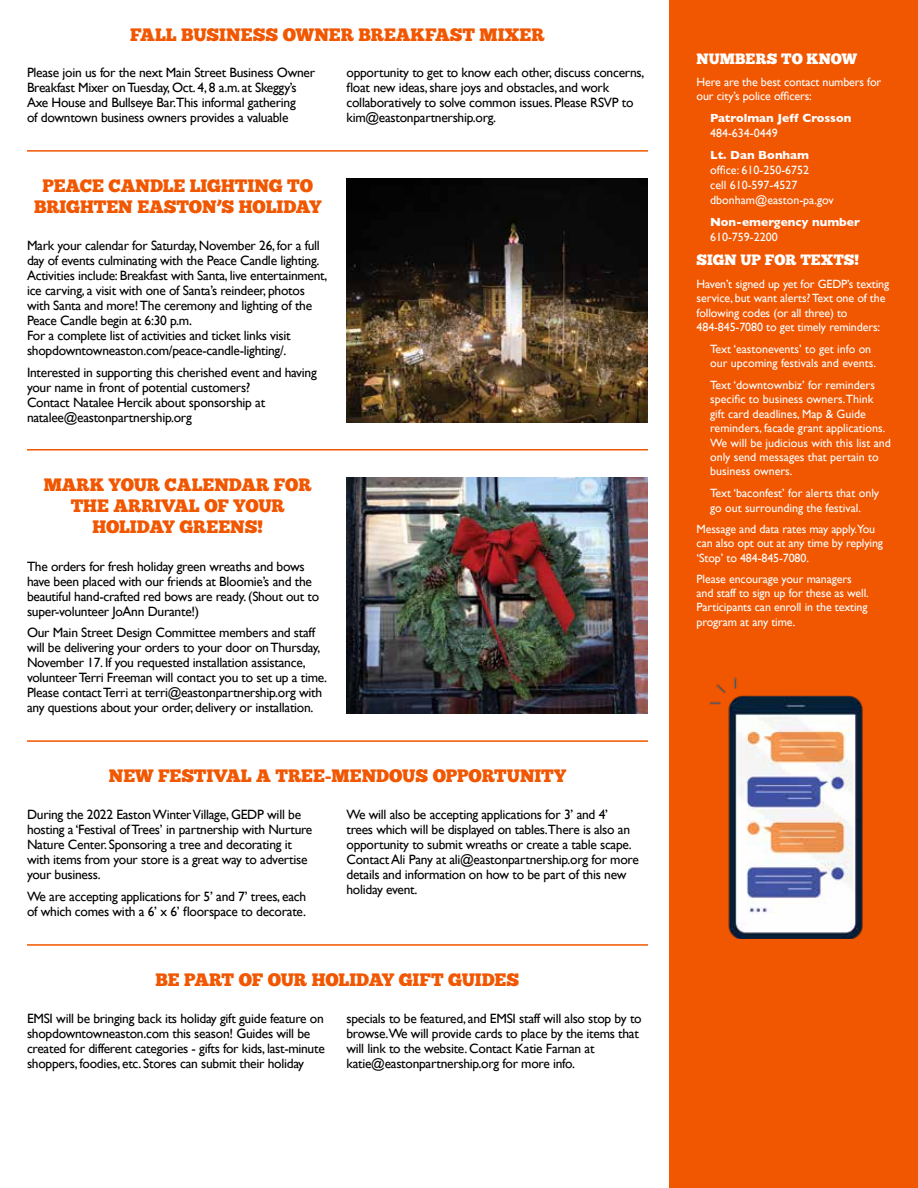
<style>
.page{position:relative;width:918px;height:1188px;background:#fff}
.page>*{position:absolute;margin:0;border:0;box-sizing:border-box;transform-origin:0 0}
.t1{font:18px/21px "Chunk Five";letter-spacing:-.005em;color:#f15600;text-align:center}
.t2{font:15px "Chunk Five";color:#fff}
.t3{font:13.5px/15px "Gill Sans";letter-spacing:-.02em;color:#000}
.t4{font:12px/14.4px "Gill Sans";letter-spacing:-.01em;color:#fff}
.t5{font:700 12px "Gill Sans";color:#fff}
</style>
<div class="page">
<div style="left:670px;top:0;width:248px;height:1188px;background:#f15600"></div>
<img style="left:709px;top:677px;width:154px;height:262px">
<hr style="left:27px;top:449px;width:621px;height:2px;background:#f15600">
<hr style="left:27px;top:150px;width:621px;height:2px;background:#f15600">
<hr style="left:27px;top:740px;width:621px;height:2px;background:#f15600">
<img style="left:346px;top:179px;width:302px;height:243px">
<img style="left:346px;top:478px;width:302px;height:235px">
<hr style="left:27px;top:944px;width:621px;height:2px;background:#f15600">
<h1 class="t1" style="left:130px;top:24px;width:416px">FALL BUSINESS OWNER BREAKFAST MIXER</h1>
<p class="t3" style="left:27px;top:65px;width:290px">Please join us for the next Main Street Business Owner Breakfast Mixer on Tuesday, Oct. 4, 8 a.m. at Skeggy’s Axe House and Bullseye Bar.This informal gathering<br>of downtown business owners provides a valuable</p>
<p class="t3" style="left:347px;top:65px;width:299px">opportunity to get to know each other, discuss concerns, float new ideas, share joys and obstacles, and work collaboratively to solve common issues. Please RSVP to kim@eastonpartnership.org.</p>
<h1 class="t1" style="left:34px;top:175px;width:289px">PEACE CANDLE LIGHTING TO<br>BRIGHTEN EASTON’S HOLIDAY</h1>
<p class="t3" style="left:27px;top:238px;width:302px">Mark your calendar for Saturday, November 26, for a full day of events culminating with the Peace Candle lighting.<br>Activities include: Breakfast with Santa, live entertainment, ice carving, a visit with one of Santa’s reindeer, photos with Santa and more! The ceremony and lighting of the Peace Candle begin at 6:30 p.m.<br>For a complete list of activities and ticket links visit shopdowntowneaston.com/peace-candle-lighting/.</p>
<p class="t3" style="left:27px;top:365px;width:291px">Interested in supporting this cherished event and having your name in front of potential customers?<br>Contact Natalee Hercik about sponsorship at natalee@eastonpartnership.org</p>
<h1 class="t1" style="left:44px;top:474px;width:270px">MARK YOUR CALENDAR FOR<br>THE ARRIVAL OF YOUR<br>HOLIDAY GREENS!</h1>
<p class="t3" style="left:27px;top:558px;width:294px">The orders for fresh holiday green wreaths and bows have been placed with our friends at Bloomie’s and the beautiful hand-crafted red bows are ready. (Shout out to super-volunteer JoAnn Durante!)</p>
<p class="t3" style="left:27px;top:625px;width:302px">Our Main Street Design Committee members and staff will be delivering your orders to your door on Thursday, November 17. If you requested installation assistance, volunteer Terri Freeman will contact you to set up a time.<br>Please contact Terri at terri@eastonpartnership.org with any questions about your order, delivery or installation.</p>
<h1 class="t1" style="left:109px;top:766px;width:459px">NEW FESTIVAL A TREE-MENDOUS OPPORTUNITY</h1>
<p class="t3" style="left:27px;top:807px;width:287px">During the 2022 Easton Winter Village, GEDP will be hosting a ‘Festival of Trees’ in partnership with Nurture Nature Center. Sponsoring a tree and decorating it with items from your store is a great way to advertise your business.</p>
<p class="t3" style="left:27px;top:889px;width:281px">We are accepting applications for 5’ and 7’ trees, each of which comes with a 6’ x 6’ floorspace to decorate.</p>
<p class="t3" style="left:347px;top:807px;width:294px">We will also be accepting applications for 3’ and 4’<br>trees which will be displayed on tables.There is also an opportunity to submit wreaths or create a table scape.<br>Contact Ali Pany at ali@eastonpartnership.org for more details and information on how to be part of this new holiday event.</p>
<h1 class="t1" style="left:156px;top:969px;width:365px">BE PART OF OUR HOLIDAY GIFT GUIDES</h1>
<p class="t3" style="left:27px;top:1011px;width:299px">EMSI will be bringing back its holiday gift guide feature on shopdowntowneaston.com this season! Guides will be created for different categories - gifts for kids, last-minute shoppers, foodies, etc. Stores can submit their holiday</p>
<p class="t3" style="left:347px;top:1011px;width:297px">specials to be featured, and EMSI staff will also stop by to browse.We will provide cards to place by the items that will link to the website. Contact Katie Farnan at katie@eastonpartnership.org for more info.</p>
<p class="t2" style="left:697px;top:49px;width:162px">NUMBERS TO KNOW</p>
<p class="t4" style="left:697px;top:75px;width:186px">Here are the best contact numbers for our city’s police officers:</p>
<p class="t5" style="left:710px;top:109px;width:143px">Patrolman Jeff Crosson</p>
<p class="t4" style="left:710px;top:126px;width:69px">484-634-0449</p>
<p class="t5" style="left:710px;top:145px;width:101px">Lt. Dan Bonham</p>
<p class="t4" style="left:710px;top:162px;width:125px;line-height:15px">office: 610-250-6752<br>cell 610-597-4527 dbonham@easton-pa.gov</p>
<p class="t5" style="left:710px;top:212px;width:151px">Non-emergency number</p>
<p class="t4" style="left:710px;top:229px;width:69px">610-759-2200</p>
<p class="t2" style="left:697px;top:251px;width:164px">SIGN UP FOR TEXTS!</p>
<p class="t4" style="left:697px;top:277px;width:194px">Haven’t signed up yet for GEDP’s texting service, but want alerts? Text one of the following codes (or all three) to 484-845-7080 to get timely reminders:</p>
<p class="t4" style="left:710px;top:341px;width:167px">Text ‘eastonevents’ to get info on our upcoming festivals and events.</p>
<p class="t4" style="left:710px;top:378px;width:182px">Text ‘downtownbiz’ for reminders specific to business owners.Think gift card deadlines, Map &amp; Guide reminders, facade grant applications.<br>We will be judicious with this list and only send messages that pertain to business owners.</p>
<p class="t4" style="left:710px;top:486px;width:171px">Text ‘baconfest’ for alerts that only go out surrounding the festival.</p>
<p class="t4" style="left:697px;top:521px;width:188px">Message and data rates may apply.You can also opt out at any time by replying ‘Stop’ to 484-845-7080.</p>
<p class="t4" style="left:697px;top:571px;width:174px">Please encourage your managers and staff to sign up for these as well.<br>Participants can enroll in the texting program at any time.</p>
</div>
